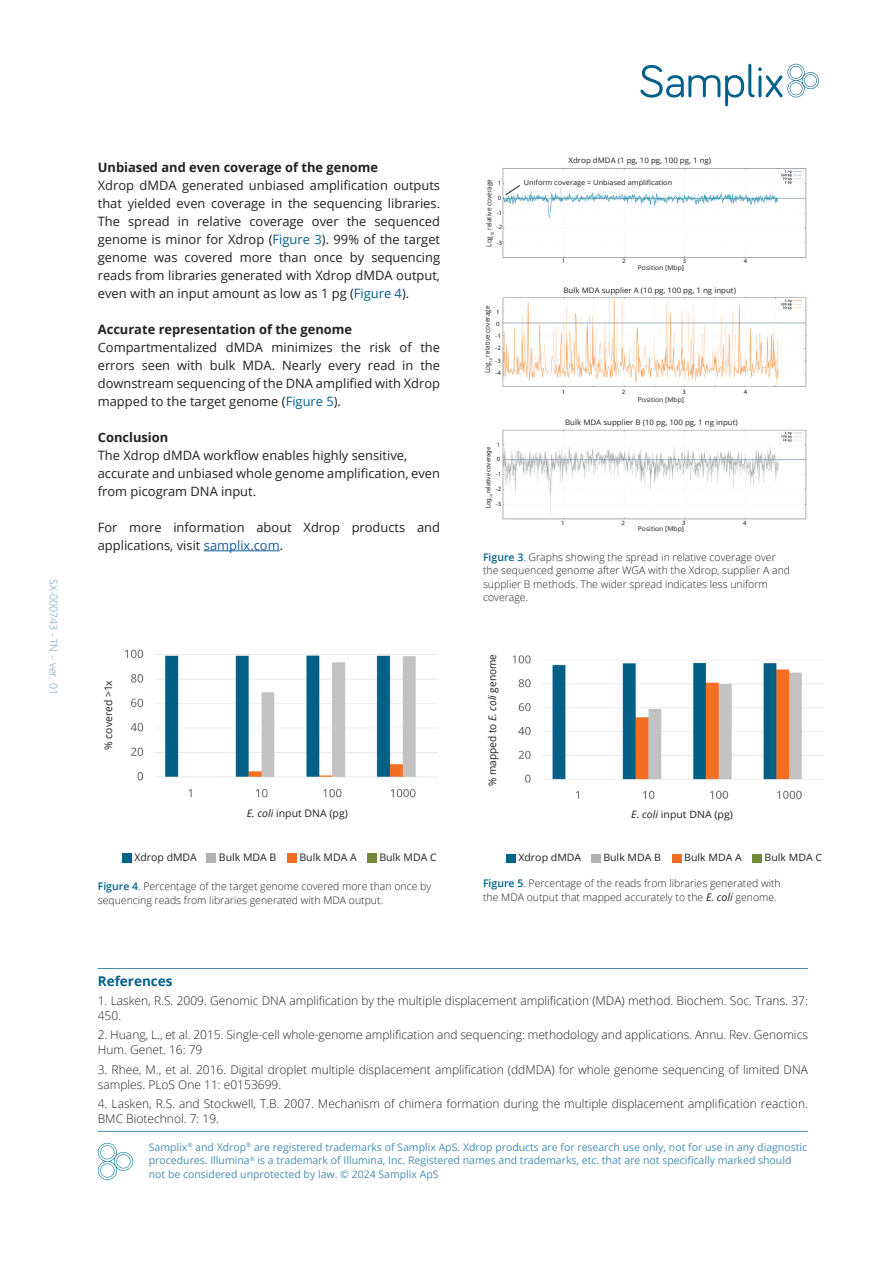
<style>
.page{position:relative;width:893px;height:1263px;background:#fff}
.page>*{position:absolute;margin:0;border:0;box-sizing:border-box;transform-origin:0 0}
.Reference_heading{font:700 13.5px "Open Sans";color:#006089}
.Body_text{font:12.9px/18px "Open Sans";color:#231f20;text-align:justify}
.Body_text-2{font:700 12.9px "Open Sans";color:#231f20}
.Reference{font:300 12px/15px "Open Sans";color:#231f20}
.Illustration_txt{font:300 10.5px/13.5px "Open Sans";color:#231f20}
.Trademarks{font:10.5px/13.5px "Open Sans";color:#468eb2}
.t1{font:10.5px "Open Sans";color:#231f20;scale:.96 1}
.Documentnumber{font:300 10.5px "Open Sans";color:#619cbd}
.t2{font:10.5px "Open Sans";color:#231f20}
.t3{font:10.35px "Open Sans";color:#231f20}
.t4{font:10.05px "Open Sans";color:#231f20;scale:1.05 1}
.t5{font:7.5px "Open Sans";color:#231f20;scale:1.05 1}
.t6{font:7.05px "Open Sans";color:#231f20;scale:1.05 1}
.t7{font:6.75px "Open Sans";color:#231f20;scale:.95 1}
.t8{font:6.75px "Myriad Pro";color:#231f20;scale:.95 1}
.t9{font:6.45px "Open Sans";color:#231f20;scale:1.05 1}
.t10{font:6.45px/12.1px "Myriad Pro";color:#231f20;scale:1.05 1}
.s1{color:#006089}
.s2{color:#175d9e}
.s3{font-weight:600;color:#006089}
.s4{font-style:italic}
.s5{font-weight:400;font-style:italic}
</style>
<div class="page">
<svg style="left:640px;top:64px;width:179px;height:42px"></svg>
<svg style="left:98px;top:1143px;width:35px;height:37px"></svg>
<hr style="left:98px;top:1131px;width:710px;height:1px;background:#468eb2">
<hr style="left:98px;top:968px;width:710px;height:1px;background:#468eb2">
<hr style="left:204px;top:550px;width:76px;height:1px;background:#175d9e">
<img style="left:502px;top:429px;width:305px;height:91px">
<img style="left:502px;top:297px;width:305px;height:90px">
<img style="left:502px;top:168px;width:305px;height:90px">
<svg style="left:505px;top:185px;width:16px;height:10px"></svg>
<img style="left:125px;top:649px;width:313px;height:149px">
<div style="left:109px;top:661px;width:22px;height:109px;background:#fff"></div>
<div style="left:122px;top:853px;width:9px;height:9px;background:#006189"></div>
<div style="left:207px;top:853px;width:9px;height:9px;background:#b2b2b1"></div>
<div style="left:287px;top:853px;width:9px;height:9px;background:#f26f21"></div>
<div style="left:367px;top:853px;width:9px;height:9px;background:#718a37"></div>
<img style="left:512px;top:655px;width:312px;height:144px">
<div style="left:493px;top:670px;width:22px;height:106px;background:#fff"></div>
<div style="left:506px;top:854px;width:9px;height:9px;background:#006189"></div>
<div style="left:591px;top:854px;width:9px;height:9px;background:#b2b2b1"></div>
<div style="left:672px;top:854px;width:9px;height:9px;background:#f26f21"></div>
<div style="left:752px;top:854px;width:9px;height:9px;background:#718a37"></div>
<p class="Documentnumber" style="left:61px;top:579px;width:117px;rotate:90deg">SX-000743 - TN – ver. 01</p>
<p class="Body_text-2" style="left:98px;top:158px;width:282px">Unbiased and even coverage of the genome</p>
<p class="Body_text" style="left:98px;top:176px;width:344px">Xdrop dMDA generated unbiased amplification outputs that yielded even coverage in the sequencing libraries.<br>The spread in relative coverage over the sequenced genome is minor for Xdrop (<span class="s1">Figure 3</span>). 99% of the target genome was covered more than once by sequencing reads from libraries generated with Xdrop dMDA output, even with an input amount as low as 1 pg (<span class="s1">Figure 4</span>).</p>
<p class="Body_text-2" style="left:98px;top:320px;width:256px">Accurate representation of the genome</p>
<p class="Body_text" style="left:98px;top:338px;width:344px">Compartmentalized dMDA minimizes the risk of the errors seen with bulk MDA. Nearly every read in the downstream sequencing of the DNA amplified with Xdrop mapped to the target genome (<span class="s1">Figure 5</span>).</p>
<p class="Body_text-2" style="left:98px;top:428px;width:72px">Conclusion</p>
<p class="Body_text" style="left:98px;top:446px;width:311px">The Xdrop dMDA workflow enables highly sensitive,</p>
<p class="Body_text" style="left:98px;top:464px;width:344px">accurate and unbiased whole genome amplification, even from picogram DNA input.</p>
<p class="Body_text" style="left:98px;top:518px;width:344px">For more information about Xdrop products and applications, visit <span class="s2">samplix.com</span>.</p>
<p class="t7" style="left:484px;top:247px;width:73px;rotate:-90deg">Log<sub>10</sub> relative coverage</p>
<p class="t10" style="left:498px;top:177px;width:5px">1</p>
<p class="t10" style="left:498px;top:191px;width:5px">0</p>
<p class="t10" style="left:497px;top:206px;width:7px;line-height:14.1px">-1 -2</p>
<p class="t10" style="left:497px;top:236px;width:7px">-3</p>
<p class="t7" style="left:483px;top:373px;width:73px;rotate:-90deg">Log<sub>10</sub> relative coverage</p>
<p class="t10" style="left:496px;top:305px;width:5px">1</p>
<p class="t10" style="left:495px;top:318px;width:7px">0 -1 -2 -3</p>
<p class="t10" style="left:495px;top:366px;width:7px">-4</p>
<p class="t10" style="left:497px;top:439px;width:5px">1</p>
<p class="t8" style="left:484px;top:508px;width:66px;rotate:-90deg">Log<sub>10</sub> relative coverage</p>
<p class="t10" style="left:497px;top:453px;width:5px">0</p>
<p class="t10" style="left:496px;top:467px;width:7px;line-height:14.1px">-1 -2</p>
<p class="t10" style="left:496px;top:498px;width:7px">-3</p>
<p class="t5" style="left:569px;top:155px;width:137px">Xdrop dMDA (1 pg, 10 pg, 100 pg, 1 ng)</p>
<p class="t6" style="left:524px;top:178px;width:143px">Uniform coverage = Unbiased amplification</p>
<p class="t10" style="left:562px;top:254px;width:5px">1</p>
<p class="t10" style="left:622px;top:254px;width:5px">2</p>
<p class="t10" style="left:683px;top:254px;width:5px">3</p>
<p class="t10" style="left:744px;top:254px;width:5px">4</p>
<p class="t5" style="left:563px;top:285px;width:166px">Bulk MDA supplier A (10 pg, 100 pg, 1 ng input)</p>
<p class="t9" style="left:638px;top:263px;width:46px">Position [Mbp]</p>
<p class="t10" style="left:562px;top:385px;width:5px">1</p>
<p class="t10" style="left:622px;top:385px;width:5px">2</p>
<p class="t10" style="left:683px;top:385px;width:5px">3</p>
<p class="t10" style="left:744px;top:385px;width:5px">4</p>
<p class="t9" style="left:638px;top:395px;width:46px">Position [Mbp]</p>
<p class="t5" style="left:565px;top:417px;width:166px">Bulk MDA supplier B (10 pg, 100 pg, 1 ng input)</p>
<p class="t10" style="left:561px;top:517px;width:5px">1</p>
<p class="t10" style="left:621px;top:517px;width:5px">2</p>
<p class="t10" style="left:682px;top:517px;width:5px">3</p>
<p class="t10" style="left:743px;top:517px;width:5px">4</p>
<p class="t9" style="left:638px;top:524px;width:46px">Position [Mbp]</p>
<p class="Illustration_txt" style="left:483px;top:550px;width:309px"><span class="s3">Figure 3</span>. Graphs showing the spread in relative coverage over the sequenced genome after WGA with the Xdrop, supplier A and supplier B methods. The wider spread indicates less uniform</p>
<p class="Illustration_txt" style="left:483px;top:591px;width:47px">coverage.</p>
<p class="t2" style="left:101px;top:750px;width:71px;rotate:-90deg">% covered &gt;1x</p>
<p class="t1" style="left:485px;top:786px;width:139px;rotate:-90deg">% mapped to <span class="s4">E. coli</span> genome</p>
<p class="t3" style="left:247px;top:806px;width:103px"><span class="s4">E. coli</span> input DNA (pg)</p>
<p class="t4" style="left:631px;top:808px;width:98px"><span class="s4">E. coli</span> input DNA (pg)</p>
<p class="t3" style="left:134px;top:850px;width:64px">Xdrop dMDA</p>
<p class="t3" style="left:219px;top:850px;width:59px">Bulk MDA B</p>
<p class="t3" style="left:299px;top:850px;width:59px">Bulk MDA A</p>
<p class="t3" style="left:379px;top:850px;width:59px">Bulk MDA C</p>
<p class="t4" style="left:518px;top:851px;width:61px">Xdrop dMDA</p>
<p class="t4" style="left:603px;top:851px;width:56px">Bulk MDA B</p>
<p class="t4" style="left:684px;top:851px;width:56px">Bulk MDA A</p>
<p class="t4" style="left:765px;top:851px;width:56px">Bulk MDA C</p>
<p class="Illustration_txt" style="left:98px;top:879px;width:335px"><span class="s3">Figure 4</span>. Percentage of the target genome covered more than once by sequencing reads from libraries generated with MDA output.</p>
<p class="Illustration_txt" style="left:483px;top:876px;width:299px"><span class="s3">Figure 5</span>. Percentage of the reads from libraries generated with the MDA output that mapped accurately to the <span class="s5">E. coli</span> genome.</p>
<p class="Reference_heading" style="left:98px;top:971px;width:76px">References</p>
<p class="Reference" style="left:98px;top:993px;width:712px">1. Lasken, R.S. 2009. Genomic DNA amplification by the multiple displacement amplification (MDA) method. Biochem. Soc. Trans. 37:<br>450.</p>
<p class="Reference" style="left:98px;top:1027px;width:712px">2. Huang, L., et al. 2015. Single-cell whole-genome amplification and sequencing: methodology and applications. Annu. Rev. Genomics<br>Hum. Genet. 16: 79</p>
<p class="Reference" style="left:98px;top:1061px;width:712px">3. Rhee, M., et al. 2016. Digital droplet multiple displacement amplification (ddMDA) for whole genome sequencing of limited DNA samples. PLoS One 11: e0153699.</p>
<p class="Reference" style="left:98px;top:1095px;width:712px">4. Lasken, R.S. and Stockwell, T.B. 2007. Mechanism of chimera formation during the multiple displacement amplification reaction.<br>BMC Biotechnol. 7: 19.</p>
<p class="Trademarks" style="left:149px;top:1140px;width:660px">Samplix<sup>®</sup> and Xdrop<sup>®</sup> are registered trademarks of Samplix ApS. Xdrop products are for research use only, not for use in any diagnostic procedures. Illumina<sup>®</sup> is a trademark of Illumina, Inc. Registered names and trademarks, etc. that are not specifically marked should not be considered unprotected by law. © 2024 Samplix ApS</p>
</div>
